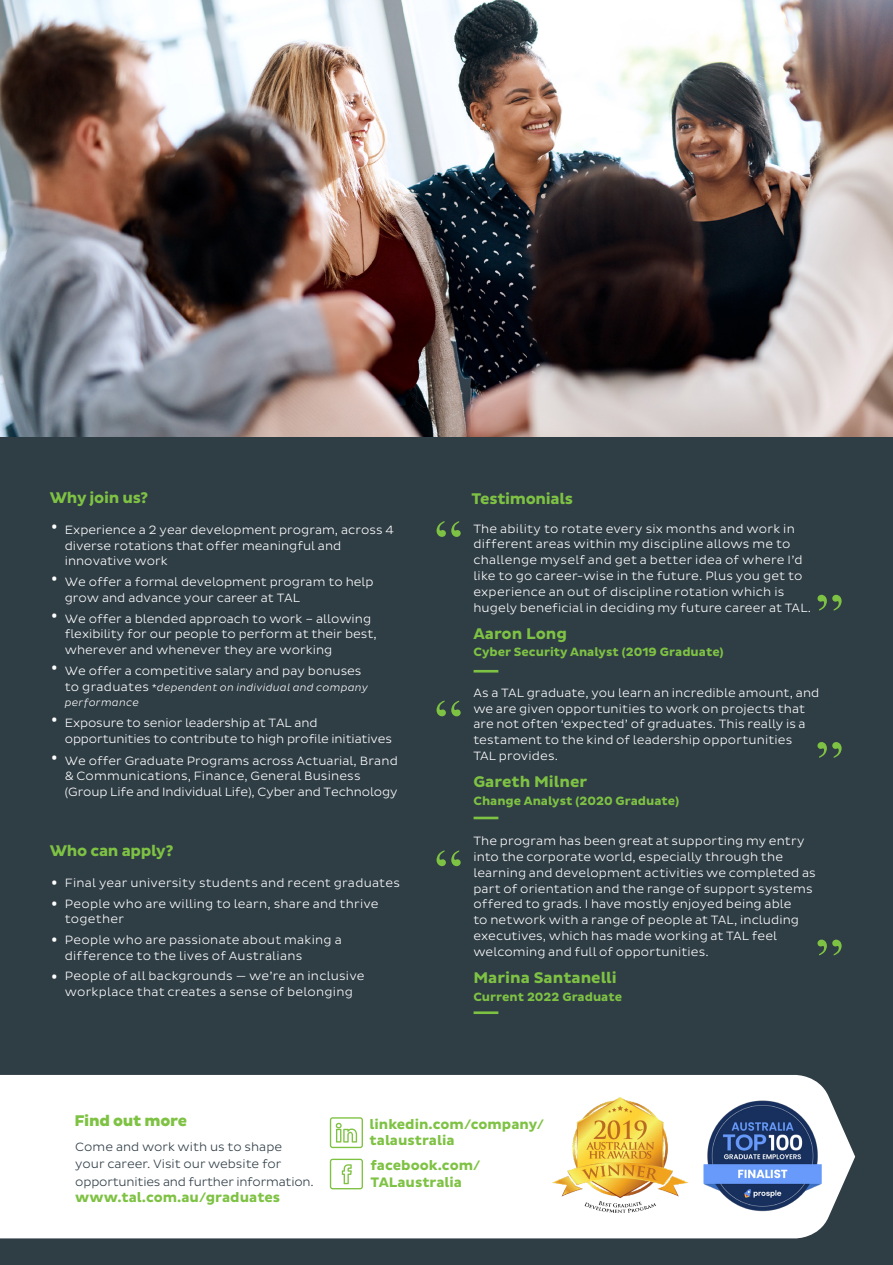
<style>
.page{position:relative;width:893px;height:1265px;background:#fff}
.page>*{position:absolute;margin:0;border:0;box-sizing:border-box;transform-origin:0 0}
.t1{font:63px "Times New Roman";color:#7ec243}
.t2{font:700 15.75px "Pluto Sans";letter-spacing:-.005em;color:#7ec243}
.t3{font:800 15.75px "Pluto Sans";letter-spacing:-.02em;color:#7ec243}
.t4{font:700 14px/16.8px "Pluto Sans";color:#7ec243}
.Body_Copy{font:300 12.25px/15.8px "Pluto Sans";letter-spacing:.01em;color:#fff}
.t5{font:300 12.25px/17.5px "Pluto Sans";letter-spacing:-.01em;color:#2f3d45}
.Body_Copy-2{font:300 12.25px/15.8px "Pluto Sans";letter-spacing:-.01em;color:#fff}
.t6{font:700 12.25px "Pluto Sans";color:#7ec243}
.t7{font:italic 300 10.5px/15px "Pluto Sans";letter-spacing:.025em;color:#fff}
.s1{font-size:24.5px}
.s2{font-style:normal;font-size:12.25px}
.s3{font-style:normal}
.s4{color:#3e3e3f}
</style>
<div class="page">
<div style="left:0;top:294px;width:893px;height:971px;background:#2f3d45"></div>
<hr style="left:474px;top:670px;width:24px;height:3px;background:#7ec243">
<hr style="left:474px;top:817px;width:24px;height:2px;background:#7ec243">
<hr style="left:474px;top:1011px;width:24px;height:3px;background:#7ec243">
<div style="left:0;top:1075px;width:855px;height:163px;background:#fff"></div>
<svg style="left:330px;top:1117px;width:33px;height:31px"></svg>
<svg style="left:330px;top:1159px;width:33px;height:30px"></svg>
<img style="left:550px;top:1095px;width:141px;height:123px">
<img style="left:701px;top:1094px;width:123px;height:123px">
<img style="left:0;top:0;width:893px;height:437px">
<p class="t2" style="left:50px;top:489px;width:100px">Why join us?</p>
<p class="Body_Copy" style="left:65px;top:522px;width:331px;text-indent:-15px"><span class="s1">•</span> Experience a 2 year development program, across 4 diverse rotations that offer meaningful and innovative work</p>
<p class="Body_Copy" style="left:65px;top:574px;width:310px;text-indent:-15px"><span class="s1">•</span> We offer a formal development program to help grow and advance your career at TAL</p>
<p class="Body_Copy" style="left:65px;top:611px;width:313px;text-indent:-15px"><span class="s1">•</span> We offer a blended approach to work – allowing flexibility for our people to perform at their best, wherever and whenever they are working</p>
<p class="Body_Copy" style="left:50px;top:663px;width:313px"><span class="s1">•</span> We offer a competitive salary and pay bonuses</p>
<p class="t7" style="left:65px;top:680px;width:305px"><span class="s2">to graduates</span> <span class="s3">*</span>dependent on individual and company performance</p>
<p class="Body_Copy-2" style="left:65px;top:715px;width:329px;text-indent:-15px"><span class="s1">•</span> Exposure to senior leadership at TAL and opportunities to contribute to high profile initiatives</p>
<p class="Body_Copy" style="left:65px;top:753px;width:335px;text-indent:-15px"><span class="s1">•</span> We offer Graduate Programs across Actuarial, Brand &amp; Communications, Finance, General Business (Group Life and Individual Life), Cyber and Technology</p>
<p class="t2" style="left:50px;top:842px;width:125px">Who can apply?</p>
<p class="Body_Copy" style="left:50px;top:875px;width:351px"><span class="s1">•</span> Final year university students and recent graduates</p>
<p class="Body_Copy" style="left:65px;top:896px;width:315px;text-indent:-15px"><span class="s1">•</span> People who are willing to learn, share and thrive together</p>
<p class="Body_Copy" style="left:65px;top:932px;width:278px;text-indent:-15px"><span class="s1">•</span> People who are passionate about making a difference to the lives of Australians</p>
<p class="Body_Copy" style="left:50px;top:968px;width:316px;text-align:center"><span class="s1">•</span> People of all backgrounds — we’re an inclusive workplace that creates a sense of belonging</p>
<p class="t1" style="left:434px;top:500px;width:29px">“</p>
<p class="t1" style="left:434px;top:680px;width:29px">“</p>
<p class="t1" style="left:434px;top:830px;width:29px">“</p>
<p class="t2" style="left:472px;top:489px;width:103px">Testimonials</p>
<p class="Body_Copy" style="left:473px;top:521px;width:343px">The ability to rotate every six months and work in different areas within my discipline allows me to challenge myself and get a better idea of where I’d like to go career-wise in the future. Plus you get to experience an out of discipline rotation which is hugely beneficial in deciding my future career at TAL.<span class="s4">.</span></p>
<p class="t2" style="left:473px;top:625px;width:95px">Aaron Long</p>
<p class="t6" style="left:473px;top:645px;width:252px">Cyber Security Analyst (2019 Graduate)</p>
<p class="Body_Copy" style="left:473px;top:685px;width:348px">As a TAL graduate, you learn an incredible amount, and we are given opportunities to work on projects that are not often ‘expected’ of graduates. This really is a testament to the kind of leadership opportunities<br>TAL provides.</p>
<p class="t2" style="left:473px;top:773px;width:115px">Gareth Milner</p>
<p class="t6" style="left:473px;top:794px;width:207px">Change Analyst (2020 Graduate)</p>
<p class="Body_Copy" style="left:473px;top:833px;width:344px">The program has been great at supporting my entry into the corporate world, especially through the learning and development activities we completed as part of orientation and the range of support systems offered to grads. I have mostly enjoyed being able<br>to network with a range of people at TAL, including executives, which has made working at TAL feel welcoming and full of opportunities.</p>
<p class="t2" style="left:473px;top:969px;width:145px">Marina Santanelli</p>
<p class="t6" style="left:473px;top:989px;width:150px">Current 2022 Graduate</p>
<p class="t1" style="left:844px;top:631px;width:29px;rotate:-180deg">“</p>
<p class="t1" style="left:844px;top:779px;width:29px;rotate:-180deg">“</p>
<p class="t1" style="left:844px;top:976px;width:29px;rotate:-180deg">“</p>
<p class="t3" style="left:74px;top:1112px;width:114px">Find out more</p>
<p class="t4" style="left:370px;top:1116px;width:176px">linkedin.com/company/ talaustralia</p>
<p class="t4" style="left:371px;top:1157px;width:111px">facebook.com/<br>TALaustralia</p>
<p class="t5" style="left:75px;top:1138px;width:240px">Come and work with us to shape your career. Visit our website for opportunities and further information.</p>
<p class="t4" style="left:75px;top:1190px;width:206px">www.tal.com.au/graduates</p>
</div>
